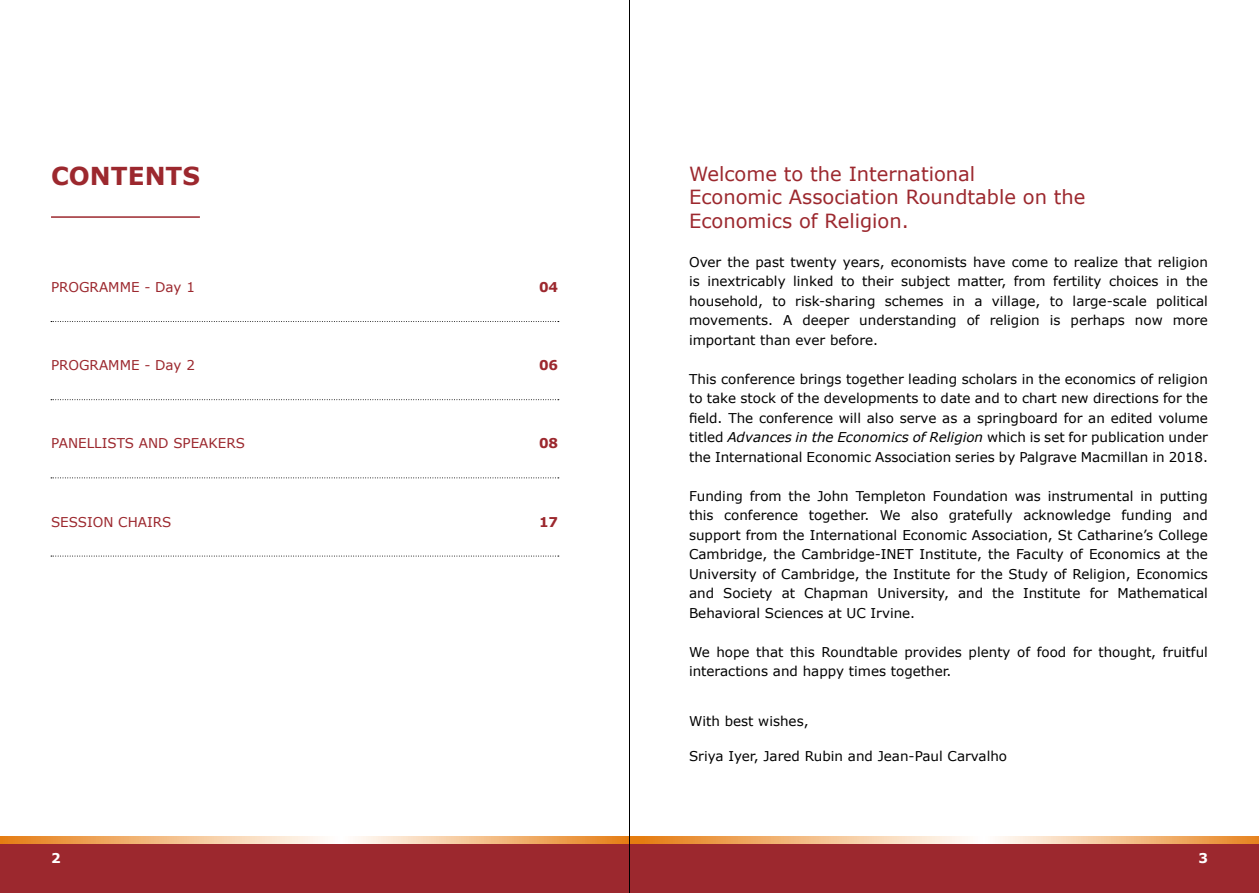
<style>
.page{position:relative;width:1259px;height:893px;background:#fff}
.page>*{position:absolute;margin:0;border:0;box-sizing:border-box;transform-origin:0 0}
.t1{font:700 24.75px "Verdana";color:#9c282e}
.t2{font:19.5px/23.4px "Verdana";color:#9c282e}
.t3{font:13.5px/19.5px "Verdana";color:#000;text-align:justify}
.t4{font:13.5px "Verdana";color:#9c282e}
.t5{font:700 13.5px "Verdana";color:#9c282e}
.t6{font:700 13.5px "Verdana";color:#fff}
.s1{font-style:italic}
</style>
<div class="page">
<div style="left:0;top:844px;width:629px;height:49px;background:#9c282e"></div>
<div style="left:629px;top:844px;width:630px;height:49px;background:#9c282e"></div>
<svg style="left:0;top:836px;width:629px;height:8px;background:#f3bf8a"></svg>
<svg style="left:630px;top:836px;width:629px;height:8px;background:#f3bf8a"></svg>
<hr style="left:629px;top:0;width:1px;height:893px;background:#000">
<hr style="left:51px;top:216px;width:149px;height:2px;background:#9c282e">
<svg style="left:51px;top:321px;width:508px;height:1px"></svg>
<svg style="left:51px;top:477px;width:508px;height:1px"></svg>
<svg style="left:51px;top:399px;width:508px;height:1px"></svg>
<svg style="left:51px;top:556px;width:508px;height:1px"></svg>
<h1 class="t1" style="left:51px;top:160px;width:150px">CONTENTS</h1>
<h2 class="t2" style="left:689px;top:161px;width:398px">Welcome to the International<br>Economic Association Roundtable on the<br>Economics of Religion.</h2>
<p class="t3" style="left:689px;top:251px;width:520px">Over the past twenty years, economists have come to realize that religion is inextricably linked to their subject matter, from fertility choices in the household, to risk-sharing schemes in a village, to large-scale political movements. A deeper understanding of religion is perhaps now more important than ever before.</p>
<p class="t3" style="left:689px;top:368px;width:520px">This conference brings together leading scholars in the economics of religion to take stock of the developments to date and to chart new directions for the field. The conference will also serve as a springboard for an edited volume titled <span class="s1">Advances in the Economics of Religion</span> which is set for publication under the International Economic Association series by Palgrave Macmillan in 2018.</p>
<p class="t3" style="left:689px;top:485px;width:520px">Funding from the John Templeton Foundation was instrumental in putting this conference together. We also gratefully acknowledge funding and support from the International Economic Association, St Catharine’s College Cambridge, the Cambridge-INET Institute, the Faculty of Economics at the University of Cambridge, the Institute for the Study of Religion, Economics and Society at Chapman University, and the Institute for Mathematical Behavioral Sciences at UC Irvine.</p>
<p class="t3" style="left:689px;top:641px;width:520px">We hope that this Roundtable provides plenty of food for thought, fruitful interactions and happy times together.</p>
<p class="t3" style="left:689px;top:711px;width:121px">With best wishes,</p>
<p class="t3" style="left:689px;top:745px;width:320px">Sriya Iyer, Jared Rubin and Jean-Paul Carvalho</p>
<p class="t4" style="left:51px;top:279px;width:145px">PROGRAMME - Day 1</p>
<p class="t5" style="left:539px;top:279px;width:21px">04</p>
<p class="t4" style="left:51px;top:357px;width:145px">PROGRAMME - Day 2</p>
<p class="t5" style="left:539px;top:357px;width:21px">06</p>
<p class="t4" style="left:51px;top:435px;width:195px">PANELLISTS AND SPEAKERS</p>
<p class="t5" style="left:539px;top:435px;width:21px">08</p>
<p class="t4" style="left:51px;top:513px;width:122px">SESSION CHAIRS</p>
<p class="t5" style="left:539px;top:513px;width:21px">17</p>
<p class="t6" style="left:51px;top:850px;width:11px">2</p>
<p class="t6" style="left:1198px;top:850px;width:11px">3</p>
</div>
